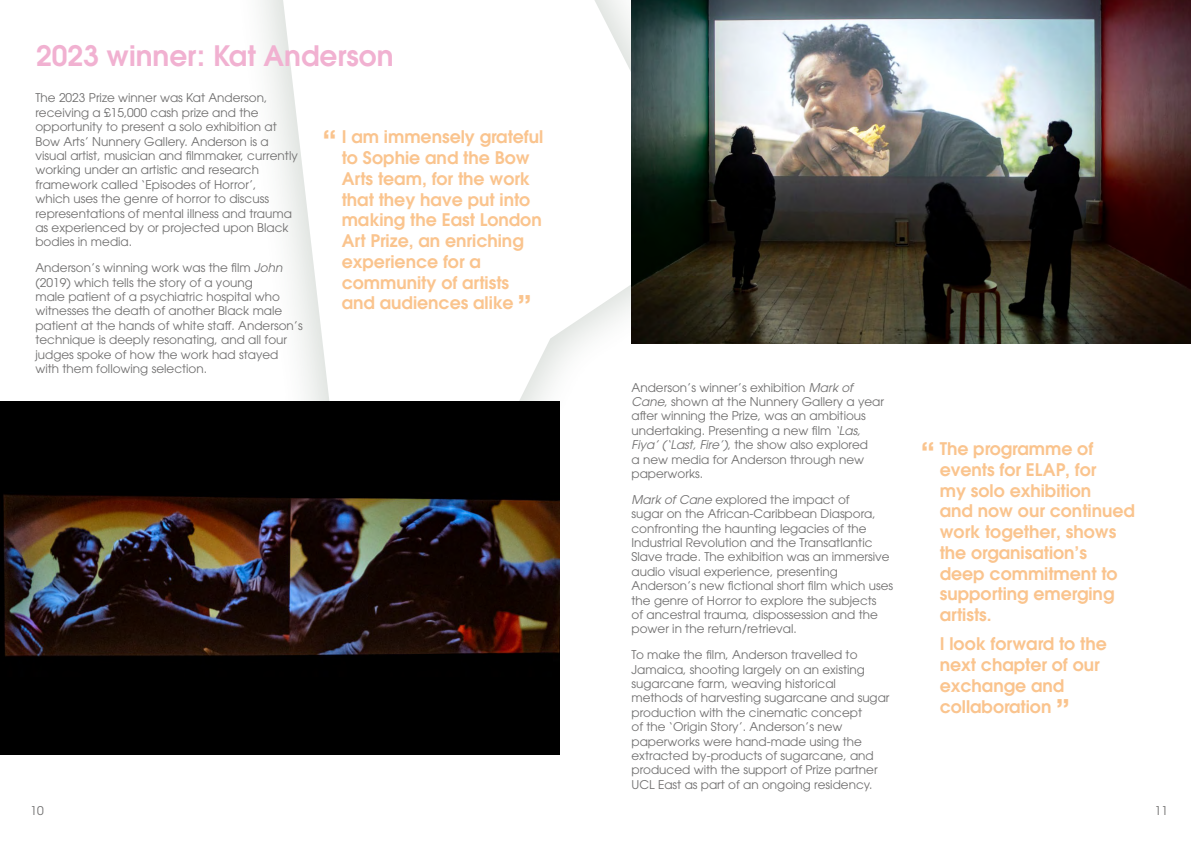
<style>
.page{position:relative;width:1191px;height:842px;background:#fff}
.page>*{position:absolute;margin:0;border:0;box-sizing:border-box;transform-origin:0 0}
.t1{font:600 31px "ITC Avant Garde Pro";color:#fac48e}
.t2{font:600 28px "ITC Avant Garde Pro";color:#f1b1d1}
.t3{font:600 17.3px/20.8px "ITC Avant Garde Pro";color:#fac48e}
.t4{font:12px/14.4px "ITC Avant Garde Pro";color:#706f6f}
.s1{font-style:italic}
</style>
<div class="page">
<svg style="left:202px;top:0;width:595px;height:566px"></svg>
<svg style="left:283px;top:0;width:428px;height:494px"></svg>
<img style="left:0;top:402px;width:559px;height:353px">
<img style="left:631px;top:0;width:560px;height:343px">
<h2 class="t2" style="left:36px;top:37px;width:359px">2023 winner: Kat Anderson</h2>
<p class="t4" style="left:35px;top:91px;width:264px">The 2023 Prize winner was Kat Anderson, receiving a £15,000 cash prize and the opportunity to present a solo exhibition at Bow Arts’ Nunnery Gallery. Anderson is a visual artist, musician and filmmaker, currently working under an artistic and research framework called ‘Episodes of Horror’,<br>which uses the genre of horror to discuss representations of mental illness and trauma as experienced by or projected upon Black bodies in media.</p>
<p class="t4" style="left:35px;top:260px;width:269px">Anderson’s winning work was the film <span class="s1">John </span>(2019) which tells the story of a young<br>male patient of a psychiatric hospital who witnesses the death of another Black male patient at the hands of white staff. Anderson’s technique is deeply resonating, and all four judges spoke of how the work had stayed with them following selection.</p>
<h3 class="t3" style="left:342px;top:126px;width:203px">I am immensely grateful to Sophie and the Bow<br>Arts team, for the work that they have put into making the East London<br>Art Prize, an enriching experience for a community of artists and audiences alike</h3>
<h1 class="t1" style="left:322px;top:122px;width:16px">“</h1>
<h1 class="t1" style="left:517px;top:286px;width:16px">”</h1>
<p class="t4" style="left:631px;top:380px;width:254px">Anderson’s winner’s exhibition <span class="s1">Mark of Cane</span>, shown at the Nunnery Gallery a year after winning the Prize, was an ambitious undertaking. Presenting a new film <span class="s1">‘Las, Fiya’ (‘Last, Fire’)</span>, the show also explored<br>a new media for Anderson through new paperworks.</p>
<p class="t4" style="left:631px;top:492px;width:263px"><span class="s1">Mark of Cane</span> explored the impact of<br>sugar on the African-Caribbean Diaspora, confronting the haunting legacies of the Industrial Revolution and the Transatlantic Slave trade. The exhibition was an immersive audio visual experience, presenting Anderson’s new fictional short film which uses the genre of Horror to explore the subjects<br>of ancestral trauma, dispossession and the power in the return/retrieval.</p>
<p class="t4" style="left:631px;top:647px;width:259px">To make the film, Anderson travelled to Jamaica, shooting largely on an existing sugarcane farm, weaving historical methods of harvesting sugarcane and sugar production with the cinematic concept<br>of the ‘Origin Story’. Anderson’s new paperworks were hand-made using the extracted by-products of sugarcane, and produced with the support of Prize partner UCL East as part of an ongoing residency.</p>
<h3 class="t3" style="left:939px;top:438px;width:197px">The programme of events for ELAP, for<br>my solo exhibition<br>and now our continued work together, shows the organisation’s deep commitment to supporting emerging artists.</h3>
<h3 class="t3" style="left:939px;top:633px;width:168px">I look forward to the next chapter of our exchange and collaboration</h3>
<h1 class="t1" style="left:920px;top:433px;width:16px">“</h1>
<h1 class="t1" style="left:1055px;top:690px;width:16px">”</h1>
<p class="t4" style="left:30px;top:804px;width:15px">10</p>
<p class="t4" style="left:1155px;top:803px;width:15px">11</p>
</div>
